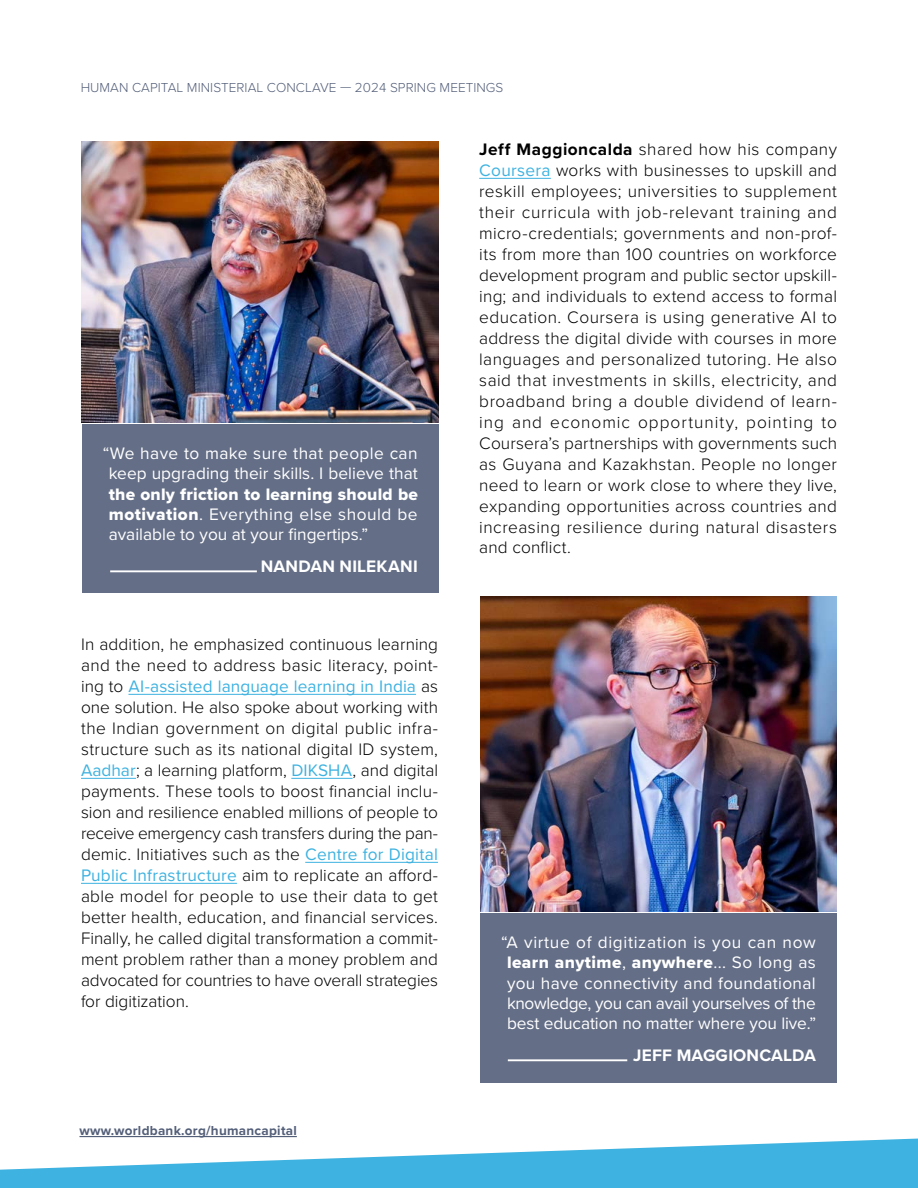
<style>
.page{position:relative;width:918px;height:1188px;background:#fff}
.page>*{position:absolute;margin:0;border:0;box-sizing:border-box;transform-origin:0 0}
.t1{font:300 17.25px/21px "Proxima Nova";letter-spacing:.01em;color:#000;text-align:justify}
.t2{font:17.25px/20.2px "Proxima Nova";letter-spacing:.005em;color:#fff;text-align:justify}
.t3{font:17.25px "Proxima Nova Extrabld";letter-spacing:.015em;color:#fff}
.t4{font:17.25px "Proxima Nova";letter-spacing:.035em;color:#fff}
.t5{font:700 17.25px "Proxima Nova";letter-spacing:.01em;color:#fff}
.t6{font:300 13.5px "Proxima Nova";letter-spacing:.005em;color:#535e78}
.t7{font:700 13.5px "Proxima Nova";letter-spacing:.02em;color:#535e78}
.s1{font-family:"Proxima Nova Extrabld"}
.s2{font-weight:400;color:#3eb2e0}
.s3{font-weight:700}
.s4{font-family:"Proxima Nova"}
</style>
<div class="page">
<hr style="left:80px;top:1136px;width:217px;height:1px;background:#535e78">
<svg style="left:0;top:1139px;width:918px;height:49px;fill:#3eb2e0"></svg>
<hr style="left:128px;top:694px;width:288px;height:1px;background:#3eb2e0">
<hr style="left:81px;top:778px;width:55px;height:1px;background:#3eb2e0">
<hr style="left:291px;top:778px;width:62px;height:1px;background:#3eb2e0">
<hr style="left:305px;top:862px;width:133px;height:1px;background:#3eb2e0">
<hr style="left:81px;top:883px;width:156px;height:1px;background:#3eb2e0">
<img style="left:480px;top:597px;width:357px;height:315px">
<div style="left:480px;top:913px;width:357px;height:170px;background:#646e86"></div>
<hr style="left:508px;top:1059px;width:119px;height:2px;background:#fff">
<img style="left:82px;top:141px;width:357px;height:282px">
<div style="left:82px;top:424px;width:357px;height:169px;background:#646e86"></div>
<hr style="left:110px;top:570px;width:147px;height:2px;background:#fff">
<hr style="left:479px;top:178px;width:72px;height:1px;background:#3eb2e0">
<p class="t6" style="left:81px;top:77px;width:424px">HUMAN CAPITAL MINISTERIAL CONCLAVE — 2024 SPRING MEETINGS</p>
<p class="t2" style="left:103px;top:442px;width:317px;text-align:center">“We have to make sure that people can keep upgrading their skills. I believe that</p>
<p class="t3" style="left:109px;top:481px;width:311px">the only friction to learning should be</p>
<p class="t2" style="left:109px;top:503px;width:310px"><span class="s1">motivation</span>. Everything else should be available to you at your fingertips.”</p>
<p class="t5" style="left:261px;top:554px;width:158px">NANDAN NILEKANI</p>
<p class="t1" style="left:81px;top:632px;width:359px">In addition, he emphasized continuous learning and the need to address basic literacy, point&shy;ing to <span class="s2">AI-assisted language learning in India</span> as one solution. He also spoke about working with the Indian government on digital public infra&shy;structure such as its national digital ID system, <span class="s2">Aadhar</span>; a learning platform, <span class="s2">DIKSHA</span>, and digital payments. These tools to boost financial inclu&shy;sion and resilience enabled millions of people to receive emergency cash transfers during the pan&shy;demic. Initiatives such as the <span class="s2">Centre for Digital Public Infrastructure</span> aim to replicate an afford&shy;able model for people to use their data to get better health, education, and financial services.<br>Finally, he called digital transformation a commit&shy;ment problem rather than a money problem and advocated for countries to have overall strategies for digitization.</p>
<p class="t7" style="left:80px;top:1120px;width:219px">www.worldbank.org/humancapital</p>
<p class="t1" style="left:479px;top:137px;width:359px"><span class="s3">Jeff Maggioncalda</span> shared how his company <span class="s2">Coursera</span> works with businesses to upskill and reskill employees; universities to supplement their curricula with job-relevant training and micro-credentials; governments and non-prof&shy;its from more than 100 countries on workforce development program and public sector upskill&shy;ing; and individuals to extend access to formal education. Coursera is using generative AI to address the digital divide with courses in more languages and personalized tutoring. He also said that investments in skills, electricity, and broadband bring a double dividend of learn&shy;ing and economic opportunity, pointing to Coursera’s partnerships with governments such as Guyana and Kazakhstan. People no longer need to learn or work close to where they live, expanding opportunities across countries and increasing resilience during natural disasters and conflict.</p>
<p class="t4" style="left:501px;top:929px;width:316px">“A virtue of digitization is you can now</p>
<p class="t3" style="left:507px;top:950px;width:311px">learn anytime<span class="s4">,</span> anywhere<span class="s4">... So long as</span></p>
<p class="t2" style="left:507px;top:972px;width:311px">you have connectivity and foundational knowledge, you can avail yourselves of the best education no matter where you live.”</p>
<p class="t5" style="left:633px;top:1043px;width:184px">JEFF MAGGIONCALDA</p>
</div>
